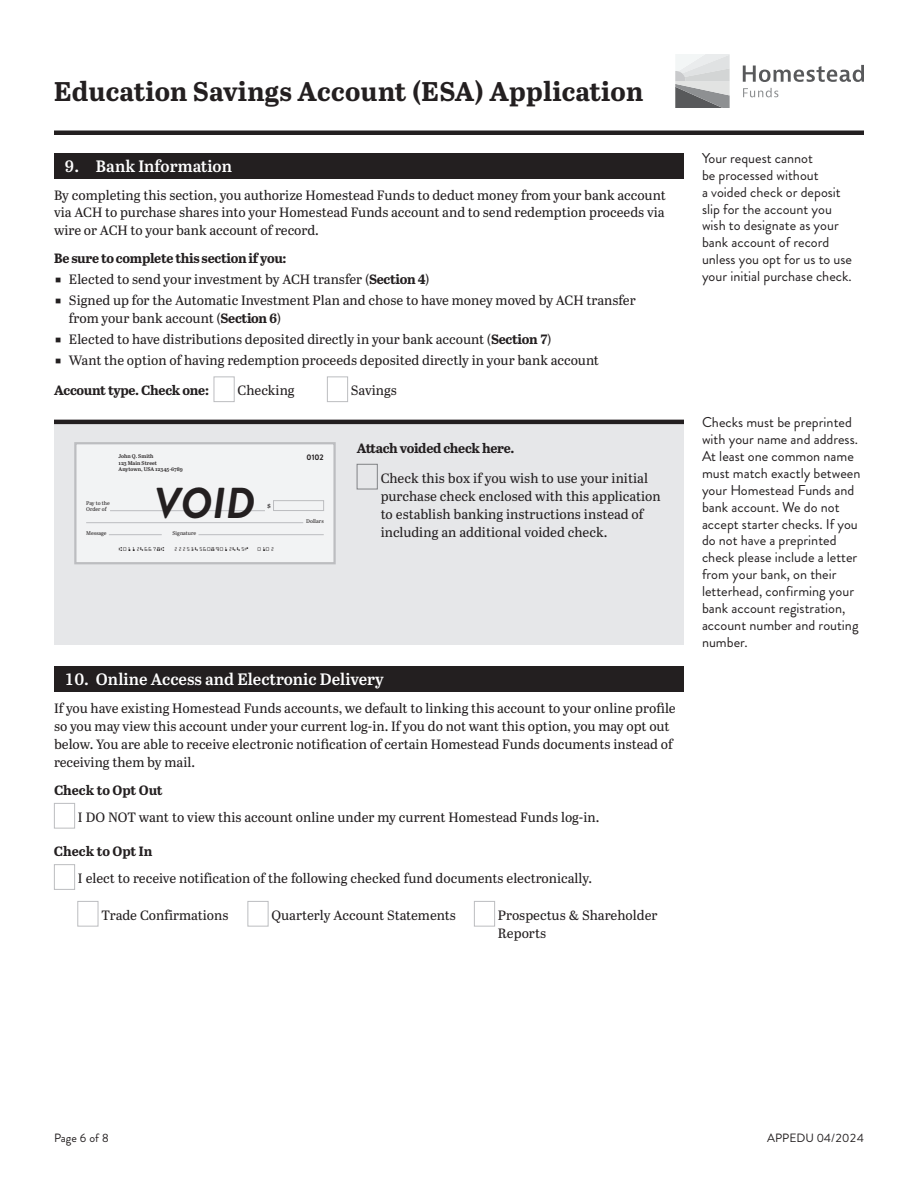
<style>
.page{position:relative;width:918px;height:1188px;background:#fff}
.page>*{position:absolute;margin:0;border:0;box-sizing:border-box;transform-origin:0 0}
.t1{font:italic 700 43.2px "Brandon Grotesque";color:#231f20}
.t2{font:700 27px "Abril Text";letter-spacing:.01em;color:#231f20}
.t3{font:600 16.5px "Abril Text";color:#fff}
.t4{font:14.25px/16.8px "Brandon Grotesque";color:#231f20}
.t5{font:13.5px/18px "Abril Text";color:#231f20}
.t6{font:700 13.5px "Abril Text";letter-spacing:-.02em;color:#231f20}
.t7{font:700 13.5px "Abril Text";color:#231f20}
.t8{font:12px "Brandon Grotesque";color:#231f20}
.t9{font:8.4px "MICR Encoding";color:#231f20}
.t10{font:700 8.1px "Brandon Grotesque";color:#231f20}
.t11{font:7.2px "Abril Text";color:#231f20}
.t12{font:600 5.4px/6.3px "Abril Text";color:#231f20}
.t13{font:5.4px/5.7px "Abril Text";color:#231f20}
.s1{font-weight:700}
</style>
<div class="page">
<svg style="left:743px;top:65px;width:121px;height:17px"></svg>
<svg style="left:743px;top:88px;width:35px;height:9px"></svg>
<svg style="left:675px;top:54px;width:55px;height:54px;background:#bdbfc0"></svg>
<div style="left:54px;top:130px;width:810px;height:5px;background:#231f20"></div>
<div style="left:54px;top:153px;width:630px;height:25px;background:#231f20"></div>
<div style="left:214px;top:376px;width:21px;height:26px;background:#fff;border:1px solid #bcbdc0"></div>
<div style="left:327px;top:376px;width:21px;height:26px;background:#fff;border:1px solid #bcbdc0"></div>
<div style="left:54px;top:667px;width:630px;height:25px;background:#231f20"></div>
<div style="left:54px;top:803px;width:21px;height:26px;background:#fff;border:1px solid #bcbdc0"></div>
<div style="left:54px;top:864px;width:21px;height:26px;background:#fff;border:1px solid #bcbdc0"></div>
<div style="left:77px;top:901px;width:21px;height:26px;background:#fff;border:1px solid #bcbdc0"></div>
<div style="left:248px;top:901px;width:20px;height:26px;background:#fff;border:1px solid #bcbdc0"></div>
<div style="left:474px;top:901px;width:21px;height:26px;background:#fff;border:1px solid #bcbdc0"></div>
<div style="left:54px;top:422px;width:630px;height:223px;background:#e6e7e9"></div>
<div style="left:357px;top:464px;width:21px;height:25px;background:#e6e7e9;border:1px solid #808285"></div>
<hr style="left:54px;top:420px;width:630px;height:4px;background:#231f20">
<div style="left:75px;top:443px;width:260px;height:119px;background:#f2f3f4"></div>
<hr style="left:110px;top:510px;width:155px;height:1px;background:#bcbdc0">
<hr style="left:86px;top:522px;width:217px;height:1px;background:#bcbdc0">
<hr style="left:109px;top:534px;width:53px;height:1px;background:#bcbdc0">
<hr style="left:198px;top:534px;width:126px;height:1px;background:#bcbdc0">
<div style="left:273px;top:500px;width:51px;height:11px;border:1px solid #bcbdc0"></div>
<div style="left:74px;top:442px;width:262px;height:122px;border:2px solid #bcbdc0"></div>
<h2 class="t2" style="left:54px;top:72px;width:591px">Education Savings Account (ESA) Application</h2>
<p class="t3" style="left:64px;top:154px;width:169px">9. Bank Information</p>
<p class="t5" style="left:54px;top:185px;width:613px;text-align:justify">By completing this section, you authorize Homestead Funds to deduct money from your bank account via ACH to purchase shares into your Homestead Funds account and to send redemption proceeds via wire or ACH to your bank account of record.</p>
<p class="t5" style="left:69px;top:247px;width:568px;line-height:21px;text-indent:-15px"><span class="s1">Be sure to complete this section if you:<br></span>Elected to send your investment by ACH transfer (<span class="s1">Section 4</span>)<br>Signed up for the Automatic Investment Plan and chose to have money moved by ACH transfer</p>
<p class="t5" style="left:69px;top:307px;width:532px;line-height:21px">from your bank account (<span class="s1">Section 6</span>)<br>Elected to have distributions deposited directly in your bank account (<span class="s1">Section 7</span>)<br>Want the option of having redemption proceeds deposited directly in your bank account</p>
<p class="t6" style="left:54px;top:380px;width:157px">Account type. Check one:</p>
<p class="t5" style="left:238px;top:381px;width:59px">Checking</p>
<p class="t5" style="left:351px;top:381px;width:48px">Savings</p>
<p class="t12" style="left:119px;top:453px;width:66px">John Q. Smith<br>123 Main Street<br>Anytown, USA 12345-6789</p>
<p class="t10" style="left:307px;top:451px;width:19px">0102</p>
<h1 class="t1" style="left:155px;top:472px;width:102px">VOID</h1>
<p class="t13" style="left:86px;top:500px;width:25px">Pay to the<br>Order of</p>
<p class="t11" style="left:267px;top:501px;width:5px">$</p>
<p class="t13" style="left:86px;top:530px;width:22px">Message</p>
<p class="t13" style="left:173px;top:530px;width:25px">Signature</p>
<p class="t9" style="left:119px;top:543px;width:157px">a011246678a 22253456089012445C 0102</p>
<p class="t13" style="left:306px;top:518px;width:19px">Dollars</p>
<p class="t6" style="left:357px;top:438px;width:159px">Attach voided check here.</p>
<p class="t5" style="left:381px;top:468px;width:282px">Check this box if you wish to use your initial purchase check enclosed with this application to establish banking instructions instead of including an additional voided check.</p>
<p class="t3" style="left:64px;top:667px;width:321px">10. Online Access and Electronic Delivery</p>
<p class="t5" style="left:54px;top:699px;width:623px">If you have existing Homestead Funds accounts, we default to linking this account to your online profile so you may view this account under your current log-in. If you do not want this option, you may opt out below. You are able to receive electronic notification of certain Homestead Funds documents instead of receiving them by mail.</p>
<p class="t6" style="left:54px;top:780px;width:110px">Check to Opt Out</p>
<p class="t5" style="left:78px;top:807px;width:523px">I DO NOT want to view this account online under my current Homestead Funds log-in.</p>
<p class="t7" style="left:54px;top:841px;width:100px">Check to Opt In</p>
<p class="t5" style="left:78px;top:869px;width:516px">I elect to receive notification of the following checked fund documents electronically.</p>
<p class="t5" style="left:101px;top:905px;width:129px">Trade Confirmations</p>
<p class="t5" style="left:271px;top:905px;width:186px">Quarterly Account Statements</p>
<p class="t5" style="left:498px;top:905px;width:161px">Prospectus &amp; Shareholder<br>Reports</p>
<p class="t4" style="left:702px;top:150px;width:152px">Your request cannot<br>be processed without<br>a voided check or deposit slip for the account you wish to designate as your bank account of record unless you opt for us to use your initial purchase check.</p>
<p class="t4" style="left:702px;top:414px;width:160px">Checks must be preprinted with your name and address.<br>At least one common name must match exactly between your Homestead Funds and bank account. We do not accept starter checks. If you do not have a preprinted check please include a letter from your bank, on their letterhead, confirming your bank account registration, account number and routing number.</p>
<p class="t8" style="left:54px;top:1130px;width:56px">Page 6 of 8</p>
<p class="t8" style="left:767px;top:1130px;width:98px">APPEDU 04/2024</p>
</div>
